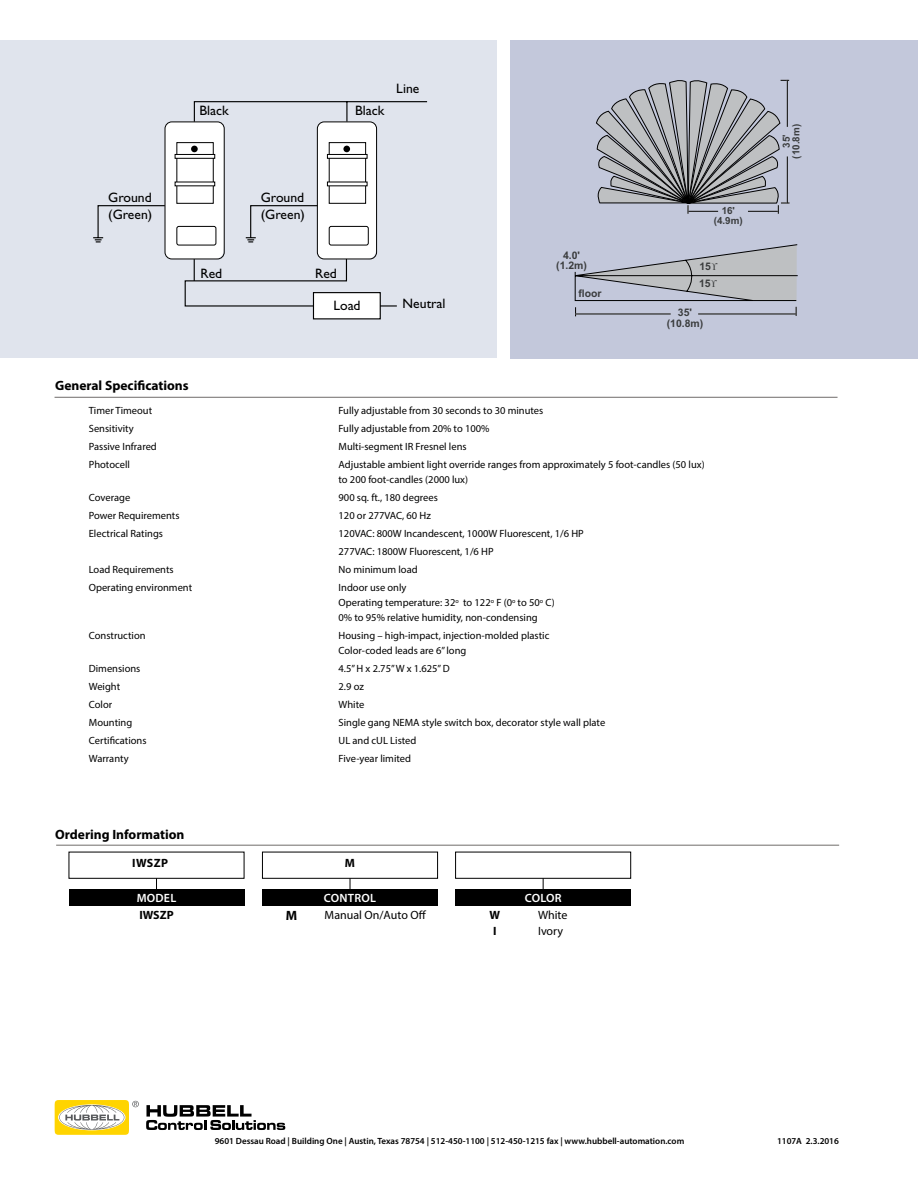
<style>
.page{position:relative;width:918px;height:1188px;background:#fff}
.page>*{position:absolute;margin:0;border:0;box-sizing:border-box;transform-origin:0 0}
.t1{font:13.65px/17.1px "Gill Sans";color:#000}
.t2{font:700 13.5px "Myriad Pro";color:#000}
.t3{font:12px "Myriad Pro";color:#000}
.t4{font:600 12px "Myriad Pro";letter-spacing:.02em;color:#fff}
.t5{font:700 12px "Myriad Pro";letter-spacing:.01em;color:#000}
.t6{font:10.5px/15px "Myriad Pro";color:#000}
.t7{font:700 10.5px/10.5px "Arial";color:#3a3c3d;text-align:center}
.t8{font:700 9.9px/9.9px "Arial";color:#3a3c3d;text-align:center}
.t9{font:600 9px "Myriad Pro";color:#000}
</style>
<div class="page">
<div style="left:69px;top:852px;width:175px;height:27px;border:1px solid #000"></div>
<div style="left:262px;top:852px;width:176px;height:27px;border:1px solid #000"></div>
<div style="left:455px;top:852px;width:176px;height:27px;border:1px solid #000"></div>
<div style="left:456px;top:889px;width:175px;height:17px;background:#000"></div>
<div style="left:69px;top:889px;width:175px;height:17px;background:#000"></div>
<div style="left:262px;top:889px;width:176px;height:17px;background:#000"></div>
<hr style="left:56px;top:845px;width:783px;height:1px;background:#706c6a">
<hr style="left:55px;top:397px;width:783px;height:1px;background:#706c6a">
<div style="left:511px;top:40px;width:407px;height:319px;background:#c3c8db"></div>
<div style="left:0;top:40px;width:497px;height:318px;background:#e0e4ed"></div>
<div style="left:313px;top:293px;width:67px;height:26px;background:#fff"></div>
<svg style="left:93px;top:101px;width:335px;height:206px"></svg>
<svg style="left:596px;top:80px;width:194px;height:134px"></svg>
<hr style="left:748px;top:211px;width:30px;height:1px;background:#000">
<hr style="left:787px;top:156px;width:1px;height:47px;background:#000">
<hr style="left:787px;top:80px;width:1px;height:47px;background:#000">
<hr style="left:688px;top:211px;width:30px;height:1px;background:#000">
<hr style="left:698px;top:314px;width:98px;height:1px;background:#000">
<hr style="left:575px;top:314px;width:96px;height:1px;background:#000">
<svg style="left:146px;top:1105px;width:139px;height:25px"></svg>
<svg style="left:55px;top:1100px;width:84px;height:35px"></svg>
<svg style="left:574px;top:244px;width:224px;height:57px"></svg>
<h1 class="t1" style="left:108px;top:190px;width:46px">Ground (Green)</h1>
<h1 class="t1" style="left:199px;top:104px;width:31px">Black</h1>
<h1 class="t1" style="left:355px;top:104px;width:31px">Black</h1>
<h1 class="t1" style="left:396px;top:81px;width:25px">Line</h1>
<h1 class="t1" style="left:261px;top:190px;width:46px">Ground (Green)</h1>
<h1 class="t1" style="left:200px;top:266px;width:23px">Red</h1>
<h1 class="t1" style="left:315px;top:266px;width:23px">Red</h1>
<h1 class="t1" style="left:333px;top:298px;width:29px">Load</h1>
<h1 class="t1" style="left:403px;top:297px;width:44px">Neutral</h1>
<p class="t7" style="left:556px;top:251px;width:32px">4.0' (1.2m)</p>
<p class="t7" style="left:578px;top:289px;width:25px">floor</p>
<p class="t8" style="left:714px;top:207px;width:30px">16' (4.9m)</p>
<p class="t7" style="left:699px;top:259px;width:14px;line-height:16.5px;text-align:left">15<br>15</p>
<p class="t7" style="left:667px;top:309px;width:38px">35' (10.8m)</p>
<p class="t2" style="left:55px;top:381px;width:135px">General Specifications</p>
<p class="t6" style="left:89px;top:404px;width:65px">Timer Timeout</p>
<p class="t6" style="left:339px;top:404px;width:206px">Fully adjustable from 30 seconds to 30 minutes</p>
<p class="t6" style="left:89px;top:422px;width:46px">Sensitivity</p>
<p class="t6" style="left:339px;top:422px;width:152px">Fully adjustable from 20% to 100%</p>
<p class="t6" style="left:89px;top:440px;width:70px">Passive Infrared</p>
<p class="t6" style="left:339px;top:440px;width:130px">Multi-segment IR Fresnel lens</p>
<p class="t6" style="left:89px;top:458px;width:43px">Photocell</p>
<p class="t6" style="left:339px;top:458px;width:368px">Adjustable ambient light override ranges from approximately 5 foot-candles (50 lux) to 200 foot-candles (2000 lux)</p>
<p class="t6" style="left:89px;top:491px;width:43px">Coverage</p>
<p class="t6" style="left:339px;top:491px;width:101px">900 sq. ft., 180 degrees</p>
<p class="t6" style="left:89px;top:509px;width:92px">Power Requirements</p>
<p class="t6" style="left:339px;top:509px;width:94px">120 or 277VAC, 60 Hz</p>
<p class="t6" style="left:89px;top:527px;width:76px">Electrical Ratings</p>
<p class="t6" style="left:339px;top:526px;width:247px;line-height:18px">120VAC: 800W Incandescent, 1000W Fluorescent, 1/6 HP<br>277VAC: 1800W Fluorescent, 1/6 HP</p>
<p class="t6" style="left:89px;top:563px;width:86px">Load Requirements</p>
<p class="t6" style="left:339px;top:563px;width:81px">No minimum load</p>
<p class="t6" style="left:89px;top:581px;width:105px">Operating environment</p>
<p class="t6" style="left:339px;top:581px;width:218px">Indoor use only<br>Operating temperature: 32<sup>o</sup> to 122<sup>o</sup> F (0<sup>o</sup> to 50<sup>o</sup> C)<br>0% to 95% relative humidity, non-condensing</p>
<p class="t6" style="left:89px;top:629px;width:58px">Construction</p>
<p class="t6" style="left:339px;top:629px;width:212px">Housing – high-impact, injection-molded plastic<br>Color-coded leads are 6” long</p>
<p class="t6" style="left:89px;top:662px;width:53px">Dimensions</p>
<p class="t6" style="left:339px;top:662px;width:113px">4.5” H x 2.75” W x 1.625” D</p>
<p class="t6" style="left:89px;top:680px;width:33px">Weight</p>
<p class="t6" style="left:339px;top:680px;width:27px">2.9 oz</p>
<p class="t6" style="left:89px;top:698px;width:25px">Color</p>
<p class="t6" style="left:339px;top:698px;width:27px">White</p>
<p class="t6" style="left:89px;top:716px;width:45px">Mounting</p>
<p class="t6" style="left:339px;top:716px;width:268px">Single gang NEMA style switch box, decorator style wall plate</p>
<p class="t6" style="left:89px;top:734px;width:59px">Certifications</p>
<p class="t6" style="left:339px;top:734px;width:79px">UL and cUL Listed</p>
<p class="t6" style="left:89px;top:752px;width:41px">Warranty</p>
<p class="t6" style="left:339px;top:752px;width:74px">Five-year limited</p>
<p class="t2" style="left:55px;top:829px;width:131px">Ordering Information</p>
<p class="t5" style="left:132px;top:859px;width:37px">IWSZP</p>
<p class="t5" style="left:345px;top:859px;width:12px">M</p>
<p class="t4" style="left:324px;top:893px;width:54px">CONTROL</p>
<p class="t2" style="left:286px;top:910px;width:13px">M</p>
<p class="t3" style="left:325px;top:910px;width:103px">Manual On/Auto Off</p>
<p class="t4" style="left:137px;top:893px;width:41px">MODEL</p>
<p class="t5" style="left:139px;top:910px;width:36px">IWSZP</p>
<p class="t4" style="left:525px;top:893px;width:38px">COLOR</p>
<p class="t5" style="left:490px;top:910px;width:12px">W</p>
<p class="t3" style="left:538px;top:910px;width:31px">White</p>
<p class="t5" style="left:493px;top:927px;width:5px">I</p>
<p class="t3" style="left:538px;top:927px;width:27px">Ivory</p>
<p class="t8" style="left:782px;top:159px;width:36px;rotate:-90deg">35' (10.8m)</p>
<p class="t9" style="left:215px;top:1137px;width:471px">9601 Dessau Road | Building One | Austin, Texas 78754 | 512-450-1100 | 512-450-1215 fax | www. hubbell-automation.com</p>
<p class="t9" style="left:777px;top:1137px;width:63px">1107A 2.3.2016</p>
</div>
